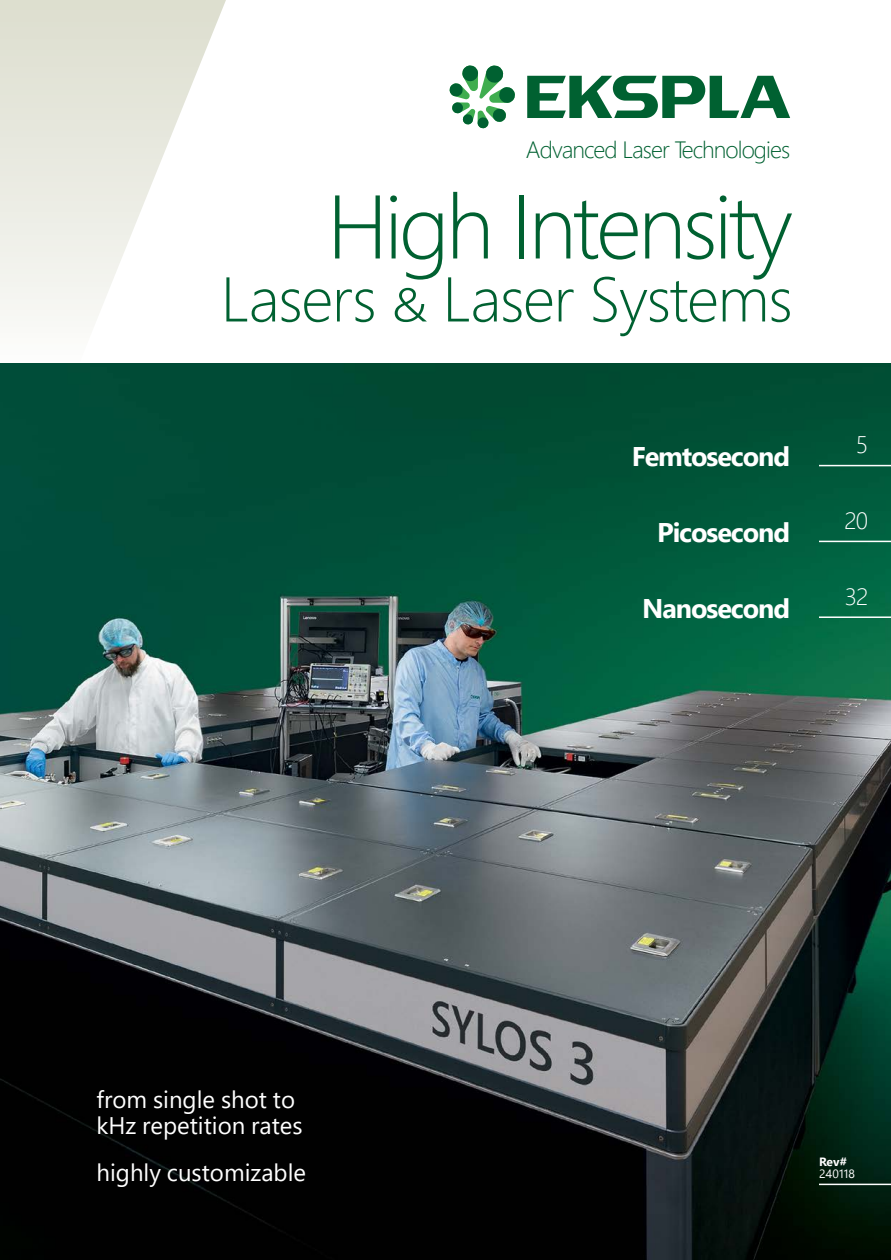
<style>
.page{position:relative;width:891px;height:1260px;background:#fff}
.page>*{position:absolute;margin:0;border:0;box-sizing:border-box;transform-origin:0 0}
.t1{font:300 90px "Segoe UI";letter-spacing:-.04em;color:#006131}
.t2{font:300 63px "Segoe UI";letter-spacing:-.02em;color:#006131}
.t3{font:700 27px "Segoe UI";letter-spacing:-.04em;color:#fff}
.t4{font:24px/25.5px "Segoe UI";color:#fff}
.t5{font:300 24px "Segoe UI";color:#fff}
.t6{font:300 23.55px "Segoe UI";letter-spacing:-.04em;color:#006131}
.t7{font:12px "Segoe UI";color:#fff}
.t8{font:700 12px "Segoe UI";color:#fff}
</style>
<div class="page">
<svg style="left:0;top:0;width:226px;height:321px"></svg>
<img style="left:0;top:363px;width:891px;height:897px">
<svg style="left:449px;top:65px;width:66px;height:63px"></svg>
<svg style="left:527px;top:76px;width:263px;height:42px"></svg>
<hr style="left:819px;top:1184px;width:72px;height:1px;background:#fff">
<hr style="left:819px;top:616px;width:72px;height:2px;background:#fff">
<hr style="left:819px;top:465px;width:72px;height:1px;background:#fff">
<hr style="left:819px;top:541px;width:72px;height:1px;background:#fff">
<p class="t6" style="left:526px;top:127px;width:266px">Advanced Laser Technologies</p>
<h1 class="t1" style="left:327px;top:142px;width:467px">High Intensity</h1>
<h2 class="t2" style="left:221px;top:240px;width:573px">Lasers &amp; Laser Systems</h2>
<p class="t3" style="left:632px;top:431px;width:160px">Femtosecond</p>
<p class="t3" style="left:657px;top:507px;width:134px">Picosecond</p>
<p class="t3" style="left:642px;top:583px;width:149px">Nanosecond</p>
<p class="t5" style="left:856px;top:422px;width:14px">5</p>
<p class="t5" style="left:844px;top:498px;width:25px">20</p>
<p class="t5" style="left:845px;top:574px;width:25px">32</p>
<p class="t4" style="left:97px;top:1085px;width:208px">from single shot to kHz repetition rates</p>
<p class="t4" style="left:97px;top:1157px;width:211px">highly customizable</p>
<p class="t8" style="left:819px;top:1150px;width:29px">Rev#</p>
<p class="t7" style="left:819px;top:1162px;width:38px">240118</p>
</div>
